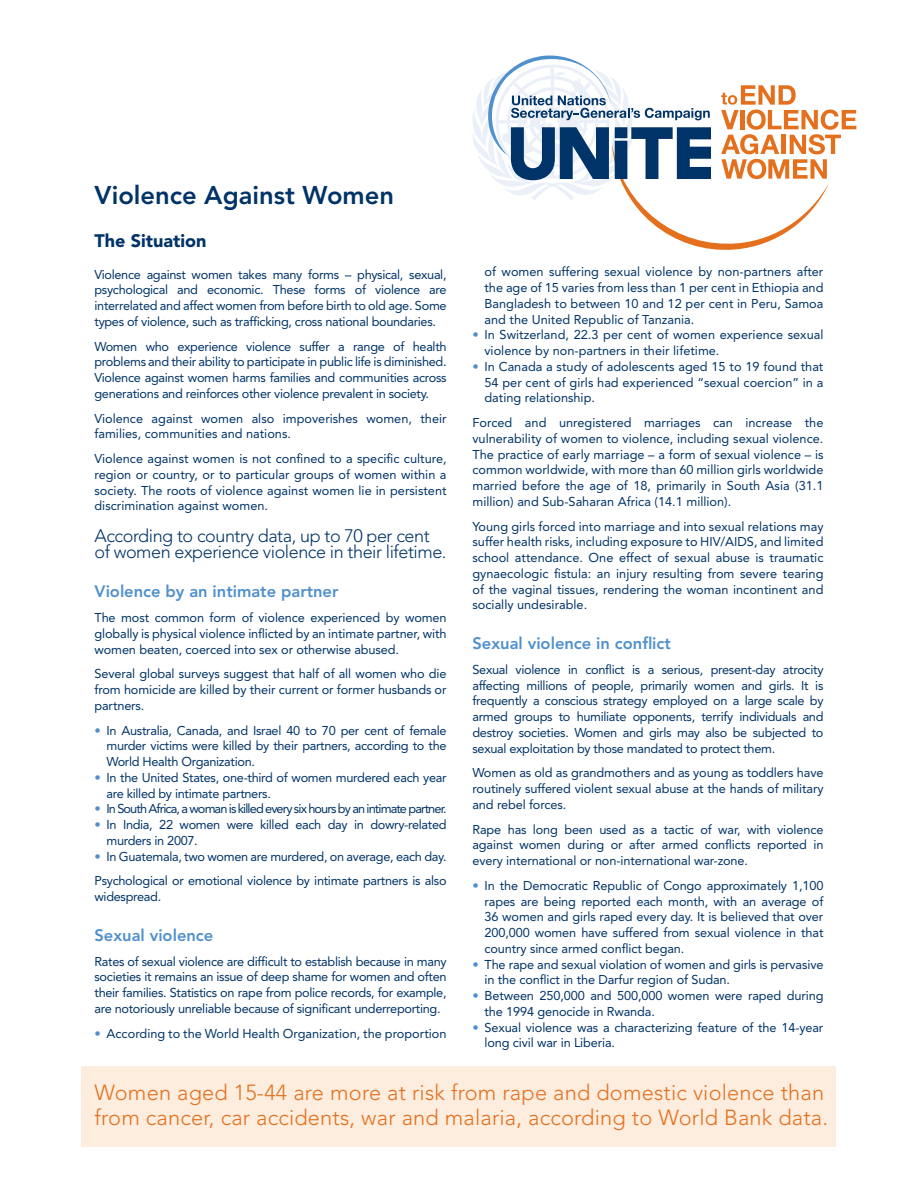
<style>
.page{position:relative;width:918px;height:1188px;background:#fff}
.page>*{position:absolute;margin:0;border:0;box-sizing:border-box;transform-origin:0 0}
.t1{font:800 25.5px "Avenir";color:#003367}
.t2{font:300 21.75px/25.5px "Avenir";letter-spacing:.01em;color:#e4701e}
.t3{font:300 18px/15.8px "Avenir";letter-spacing:-.025em;color:#003367}
.t4{font:900 18px "Avenir";color:#003367}
.t5{font:800 16.5px "Avenir";color:#5090cc}
.t6{font:12.75px/15.8px "Avenir";letter-spacing:-.01em;color:#003367;text-align:justify}
.t7{font:12.75px "Avenir";letter-spacing:-.07em;color:#003367}
.s1{color:#5090cc}
</style>
<div class="page">
<div style="left:81px;top:1066px;width:755px;height:82px;background:#fceddf"></div>
<svg style="left:472px;top:55px;width:384px;height:195px"></svg>
<h1 class="t1" style="left:94px;top:180px;width:301px">Violence Against Women</h1>
<h3 class="t4" style="left:94px;top:230px;width:113px">The Situation</h3>
<p class="t6" style="left:94px;top:266px;width:354px">Violence against women takes many forms – physical, sexual, psychological and economic. These forms of violence are interrelated and affect women from before birth to old age. Some types of violence, such as trafficking, cross national boundaries.</p>
<p class="t6" style="left:94px;top:338px;width:354px">Women who experience violence suffer a range of health problems and their ability to participate in public life is diminished.<br>Violence against women harms families and communities across generations and reinforces other violence prevalent in society.</p>
<p class="t6" style="left:94px;top:410px;width:354px">Violence against women also impoverishes women, their families, communities and nations.</p>
<p class="t6" style="left:94px;top:451px;width:354px">Violence against women is not confined to a specific culture, region or country, or to particular groups of women within a society. The roots of violence against women lie in persistent discrimination against women.</p>
<h3 class="t3" style="left:94px;top:528px;width:354px">According to country data, up to 70 per cent of women experience violence in their lifetime.</h3>
<p class="t5" style="left:94px;top:582px;width:246px">Violence by an intimate partner</p>
<p class="t6" style="left:94px;top:610px;width:354px">The most common form of violence experienced by women globally is physical violence inflicted by an intimate partner, with women beaten, coerced into sex or otherwise abused.</p>
<p class="t6" style="left:94px;top:666px;width:354px">Several global surveys suggest that half of all women who die from homicide are killed by their current or former husbands or partners.</p>
<p class="t6" style="left:106px;top:722px;width:342px;text-indent:-12px"><span class="s1">•</span> In Australia, Canada, and Israel 40 to 70 per cent of female murder victims were killed by their partners, according to the World Health Organization.</p>
<p class="t6" style="left:106px;top:770px;width:342px;text-indent:-12px"><span class="s1">•</span> In the United States, one-third of women murdered each year are killed by intimate partners.</p>
<p class="t7" style="left:94px;top:801px;width:354px"><span class="s1">•</span> In South Africa, a woman is killed every six hours by an intimate partner.</p>
<p class="t6" style="left:106px;top:817px;width:342px;text-indent:-12px"><span class="s1">•</span> In India, 22 women were killed each day in dowry-related murders in 2007.</p>
<p class="t6" style="left:94px;top:844px;width:354px;line-height:24.8px"><span class="s1">•</span> In Guatemala, two women are murdered, on average, each day.<br>Psychological or emotional violence by intimate partners is also</p>
<p class="t6" style="left:94px;top:889px;width:68px">widespread.</p>
<p class="t5" style="left:94px;top:925px;width:120px">Sexual violence</p>
<p class="t6" style="left:94px;top:953px;width:354px">Rates of sexual violence are difficult to establish because in many societies it remains an issue of deep shame for women and often their families. Statistics on rape from police records, for example, are notoriously unreliable because of significant underreporting.</p>
<p class="t6" style="left:94px;top:1025px;width:354px"><span class="s1">•</span> According to the World Health Organization, the proportion</p>
<p class="t6" style="left:484px;top:264px;width:341px">of women suffering sexual violence by non-partners after the age of 15 varies from less than 1 per cent in Ethiopia and Bangladesh to between 10 and 12 per cent in Peru, Samoa and the United Republic of Tanzania.</p>
<p class="t6" style="left:484px;top:327px;width:340px;text-indent:-12px"><span class="s1">•</span> In Switzerland, 22.3 per cent of women experience sexual violence by non-partners in their lifetime.</p>
<p class="t6" style="left:484px;top:359px;width:340px;text-indent:-12px"><span class="s1">•</span> In Canada a study of adolescents aged 15 to 19 found that 54 per cent of girls had experienced “sexual coercion” in a dating relationship.</p>
<p class="t6" style="left:472px;top:415px;width:353px">Forced and unregistered marriages can increase the vulnerability of women to violence, including sexual violence.<br>The practice of early marriage – a form of sexual violence – is common worldwide, with more than 60 million girls worldwide married before the age of 18, primarily in South Asia (31.1 million) and Sub-Saharan Africa (14.1 million).</p>
<p class="t6" style="left:472px;top:518px;width:353px">Young girls forced into marriage and into sexual relations may suffer health risks, including exposure to HIV/AIDS, and limited school attendance. One effect of sexual abuse is traumatic gynaecologic fistula: an injury resulting from severe tearing of the vaginal tissues, rendering the woman incontinent and socially undesirable.</p>
<p class="t5" style="left:472px;top:634px;width:200px">Sexual violence in conflict</p>
<p class="t6" style="left:472px;top:662px;width:353px">Sexual violence in conflict is a serious, present-day atrocity affecting millions of people, primarily women and girls. It is frequently a conscious strategy employed on a large scale by armed groups to humiliate opponents, terrify individuals and destroy societies. Women and girls may also be subjected to sexual exploitation by those mandated to protect them.</p>
<p class="t6" style="left:472px;top:765px;width:353px">Women as old as grandmothers and as young as toddlers have routinely suffered violent sexual abuse at the hands of military and rebel forces.</p>
<p class="t6" style="left:472px;top:821px;width:353px">Rape has long been used as a tactic of war, with violence against women during or after armed conflicts reported in every international or non-international war-zone.</p>
<p class="t6" style="left:484px;top:878px;width:340px;text-indent:-12px"><span class="s1">•</span> In the Democratic Republic of Congo approximately 1,100 rapes are being reported each month, with an average of 36 women and girls raped every day. It is believed that over 200,000 women have suffered from sexual violence in that country since armed conflict began.</p>
<p class="t6" style="left:484px;top:956px;width:340px;text-indent:-12px"><span class="s1">•</span> The rape and sexual violation of women and girls is pervasive in the conflict in the Darfur region of Sudan.</p>
<p class="t6" style="left:484px;top:988px;width:340px;text-indent:-12px"><span class="s1">•</span> Between 250,000 and 500,000 women were raped during the 1994 genocide in Rwanda.</p>
<p class="t6" style="left:484px;top:1019px;width:340px;text-indent:-12px"><span class="s1">•</span> Sexual violence was a characterizing feature of the 14-year long civil war in Liberia.</p>
<h2 class="t2" style="left:94px;top:1079px;width:735px">Women aged 15-44 are more at risk from rape and domestic violence than from cancer, car accidents, war and malaria, according to World Bank data.</h2>
</div>
